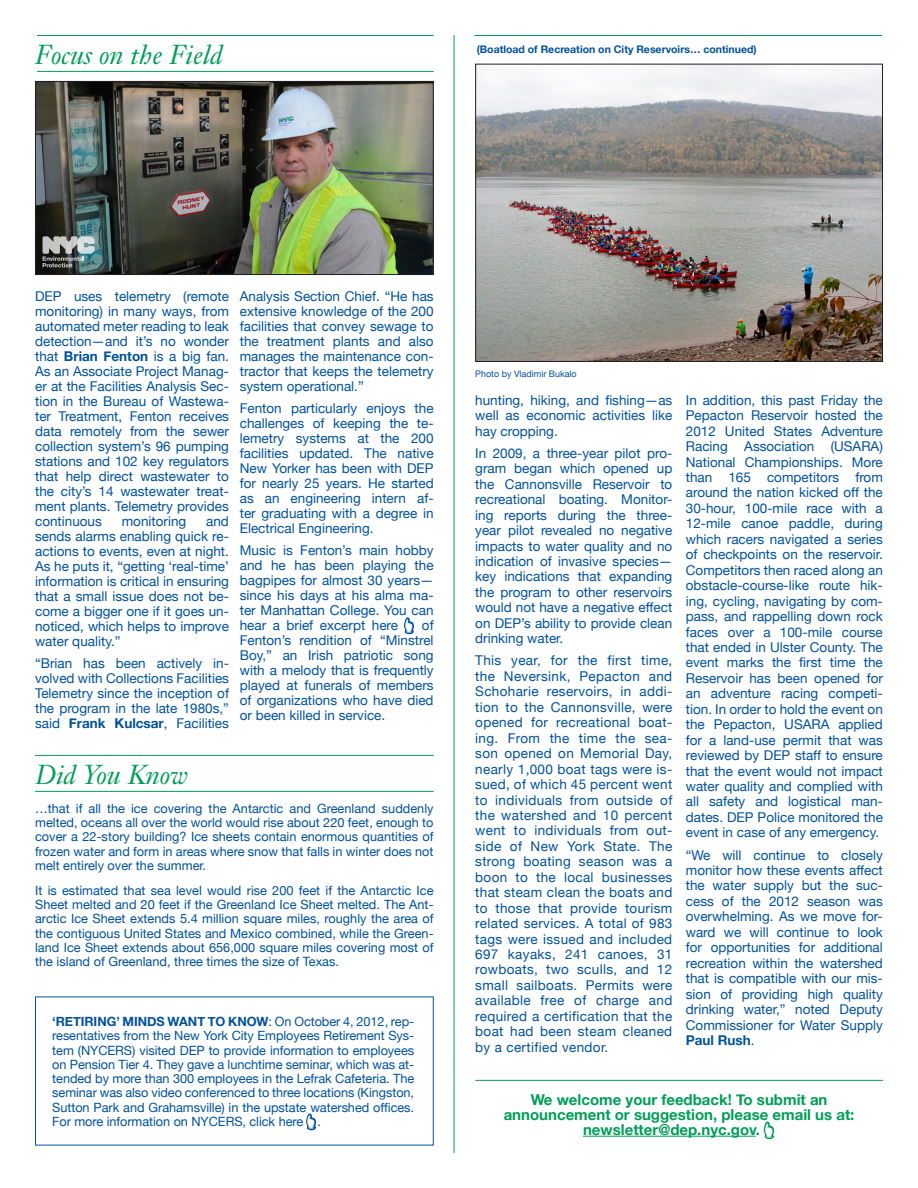
<style>
.page{position:relative;width:918px;height:1188px;background:#fff}
.page>*{position:absolute;margin:0;border:0;box-sizing:border-box;transform-origin:0 0}
.t1{font:italic 27px "Janson Text";color:#009e57}
.t2{font:700 15px/15px "Helvetica Neue";color:#009e57;text-align:center}
.body{font:13.5px/15.5px "Helvetica Neue";color:#01519b;text-align:justify}
.body-2{font:12.75px/14.2px "Helvetica Neue";color:#01519b;text-align:justify}
.t3{font:700 10.5px "Helvetica Neue";color:#01519b}
.body-3{font:9px "Helvetica Neue";color:#01519b}
.s1{font-weight:700}
</style>
<div class="page">
<hr style="left:454px;top:35px;width:1px;height:1118px;background:#009e57">
<hr style="left:583px;top:1136px;width:173px;height:1px;background:#009e57">
<hr style="left:475px;top:1080px;width:408px;height:1px;background:#009e57">
<hr style="left:474px;top:35px;width:408px;height:1px;background:#009e57">
<hr style="left:37px;top:35px;width:397px;height:1px;background:#009e57">
<hr style="left:37px;top:71px;width:397px;height:1px;background:#009e57">
<img style="left:37px;top:83px;width:395px;height:190px">
<div style="left:35px;top:81px;width:399px;height:194px;border:1px solid #231f20"></div>
<img style="left:477px;top:66px;width:404px;height:294px">
<div style="left:475px;top:64px;width:408px;height:298px;border:1px solid #231f20"></div>
<svg style="left:43px;top:236px;width:52px;height:31px;background:#838e8d"></svg>
<hr style="left:35px;top:755px;width:399px;height:1px;background:#009e57">
<hr style="left:35px;top:791px;width:399px;height:1px;background:#009e57">
<svg style="left:762px;top:1079px;width:14px;height:61px"></svg>
<svg style="left:306px;top:1113px;width:11px;height:18px"></svg>
<svg style="left:404px;top:617px;width:10px;height:18px"></svg>
<p class="t1" style="left:35px;top:38px;width:189px">Focus on the Field</p>
<p class="t3" style="left:477px;top:41px;width:281px">(Boatload of Recreation on City Reservoirs… continued)</p>
<p class="body" style="left:35px;top:290px;width:195px;line-height:15px">DEP uses telemetry (remote monitoring) in many ways, from automated meter reading to leak detection—and it’s no wonder that <span class="s1">Brian Fenton</span> is a big fan.<br>As an Associate Project Manag&shy;er at the Facilities Analysis Sec&shy;tion in the Bureau of Wastewa&shy;ter Treatment, Fenton receives data remotely from the sewer collection system’s 96 pumping stations and 102 key regulators that help direct wastewater to the city’s 14 wastewater treat&shy;ment plants. Telemetry provides continuous</p>
<p class="body" style="left:35px;top:515px;width:195px;line-height:15px;text-indent:171px">and sends alarms enabling quick re&shy;actions to events, even at night.<br>As he puts it, “getting ‘real-time’ information is critical in ensuring that a small issue does not be&shy;come a bigger one if it goes un&shy;noticed, which helps to improve water quality.”</p>
<p class="body" style="left:35px;top:656px;width:195px;line-height:15px">“Brian has been actively in&shy;volved with Collections Facilities Telemetry since the inception of the program in the late 1980s,” said <span class="s1">Frank Kulcsar</span>, Facilities</p>
<p class="body" style="left:122px;top:515px;width:66px">monitoring</p>
<p class="body" style="left:240px;top:290px;width:195px;line-height:15px">Analysis Section Chief. “He has extensive knowledge of the 200 facilities that convey sewage to the treatment plants and also manages the maintenance con&shy;tractor that keeps the telemetry system operational.”</p>
<p class="body" style="left:240px;top:401px;width:195px;line-height:15px">Fenton particularly enjoys the challenges of keeping the te&shy;lemetry systems at the 200 facilities updated. The native New Yorker has been with DEP for nearly 25 years. He started as an engineering intern af&shy;ter graduating with a degree in Electrical Engineering.</p>
<p class="body" style="left:240px;top:543px;width:195px;line-height:15px">Music is Fenton’s main hobby and he has been playing the bagpipes for almost 30 years— since his days at his alma ma&shy;ter Manhattan College. You can hear a brief excerpt here</p>
<p class="body" style="left:240px;top:618px;width:195px;line-height:15px;text-indent:182px">of Fenton’s rendition of “Minstrel Boy,” an Irish patriotic song with a melody that is frequently played at funerals of members of organizations who have died or been killed in service.</p>
<p class="t1" style="left:35px;top:758px;width:155px">Did You Know</p>
<p class="body-2" style="left:35px;top:802px;width:400px">…that if all the ice covering the Antarctic and Greenland suddenly melted, oceans all over the world would rise about 220 feet, enough to cover a 22-story building? Ice sheets contain enormous quantities of frozen water and form in areas where snow that falls in winter does not melt entirely over the summer.</p>
<p class="body-2" style="left:35px;top:884px;width:400px">It is estimated that sea level would rise 200 feet if the Antarctic Ice Sheet melted and 20 feet if the Greenland Ice Sheet melted. The Ant&shy;arctic Ice Sheet extends 5.4 million square miles, roughly the area of the contiguous United States and Mexico combined, while the Green&shy;land Ice Sheet extends about 656,000 square miles covering most of the island of Greenland, three times the size of Texas.</p>
<p class="body-2" style="left:52px;top:1015px;width:363px"><span class="s1">‘RETIRING’ MINDS WANT TO KNOW</span>: On October 4, 2012, rep&shy;resentatives from the New York City Employees Retirement Sys&shy;tem (NYCERS) visited DEP to provide information to employees on Pension Tier 4. They gave a lunchtime seminar, which was at&shy;tended by more than 300 employees in the Lefrak Cafeteria. The seminar was also video conferenced to three locations (Kingston, Sutton Park and Grahamsville) in the upstate watershed offices.<br>For more information on NYCERS, click here .</p>
<p class="body-3" style="left:475px;top:367px;width:103px">Photo by Vladimir Bukalo</p>
<p class="body" style="left:475px;top:393px;width:199px">hunting, hiking, and fishing—as well as economic activities like hay cropping.</p>
<p class="body" style="left:475px;top:446px;width:199px">In 2009, a three-year pilot pro&shy;gram began which opened up the Cannonsville Reservoir to recreational boating. Monitor&shy;ing reports during the three&shy;year pilot revealed no negative impacts to water quality and no indication of invasive species— key indications that expanding the program to other reservoirs would not have a negative effect on DEP’s ability to provide clean drinking water.</p>
<p class="body" style="left:475px;top:654px;width:199px">This year, for the first time, the Neversink, Pepacton and Schoharie reservoirs, in addi&shy;tion to the Cannonsville, were opened for recreational boat&shy;ing. From the time the sea&shy;son opened on Memorial Day, nearly 1,000 boat tags were is&shy;sued, of which 45 percent went to individuals from outside of the watershed and 10 percent went to individuals from out&shy;side of New York State. The strong boating season was a boon to the local businesses that steam clean the boats and to those that provide tourism related services. A total of 983 tags were issued and included 697 kayaks, 241 canoes, 31 rowboats, two sculls, and 12 small sailboats. Permits were available free of charge and required a certification that the boat had been steam cleaned by a certified vendor.</p>
<p class="body" style="left:686px;top:393px;width:199px">In addition, this past Friday the Pepacton Reservoir hosted the 2012 United States Adventure Racing Association (USARA)<br>National Championships. More than 165 competitors from around the nation kicked off the 30-hour, 100-mile race with a 12-mile canoe paddle, during which racers navigated a series of checkpoints on the reservoir.<br>Competitors then raced along an obstacle-course-like route hik&shy;ing, cycling, navigating by com&shy;pass, and rappelling down rock faces over a 100-mile course that ended in Ulster County. The event marks the first time the Reservoir has been opened for an adventure racing competi&shy;tion. In order to hold the event on the Pepacton, USARA applied for a land-use permit that was reviewed by DEP staff to ensure that the event would not impact water quality and complied with all safety and logistical man&shy;dates. DEP Police monitored the event in case of any emergency.</p>
<p class="body" style="left:686px;top:848px;width:199px">“We will continue to closely monitor how these events affect the water supply but the suc&shy;cess of the 2012 season was overwhelming. As we move for&shy;ward we will continue to look for opportunities for additional recreation within the watershed that is compatible with our mis&shy;sion of providing high quality drinking water,” noted Deputy Commissioner for Water Supply <span class="s1">Paul Rush</span>.</p>
<p class="t2" style="left:504px;top:1092px;width:352px">We welcome your feedback! To submit an announcement or suggestion, please email us at:</p>
<p class="t2" style="left:583px;top:1122px;width:179px">newsletter@dep.nyc.gov.</p>
</div>
